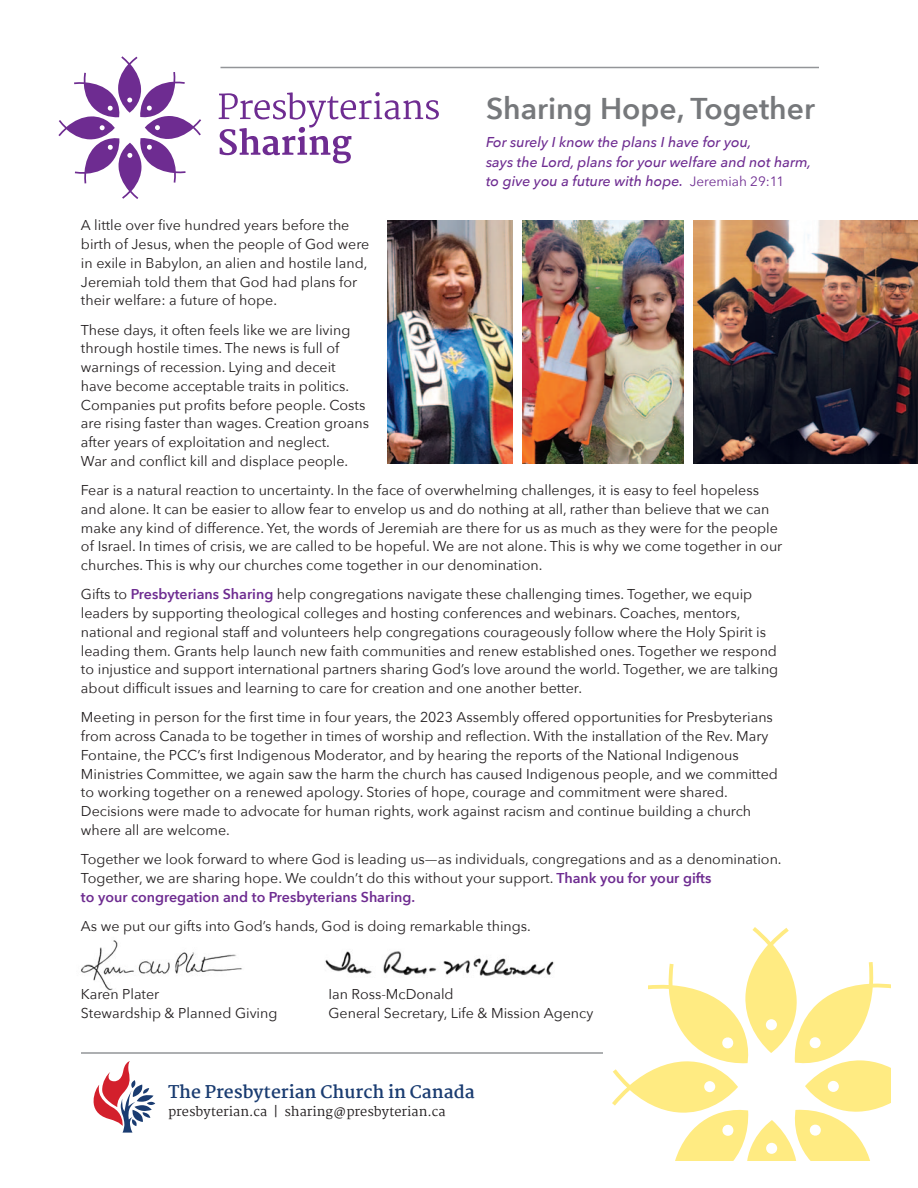
<style>
.page{position:relative;width:918px;height:1188px;background:#fff}
.page>*{position:absolute;margin:0;border:0;box-sizing:border-box;transform-origin:0 0}
.t1{font:600 30px "Avenir Next";color:#76787b}
.t2{font:700 17.25px "Martel";color:#1a3c71}
.t3{font:14.25px/18.8px "Avenir Next";color:#231f20}
.t4{font:italic 500 14.25px/19.5px "Avenir Next";color:#6e2c91}
.t5{font:12.75px "Martel";color:#231f20}
.s1{font-weight:400;font-style:normal;font-size:13.5px}
.s2{font-weight:600;color:#6e2c91}
</style>
<div class="page">
<svg style="left:58px;top:56px;width:143px;height:143px"></svg>
<svg style="left:219px;top:92px;width:220px;height:71px"></svg>
<hr style="left:81px;top:1052px;width:522px;height:2px;background:#939598">
<svg style="left:93px;top:1061px;width:62px;height:72px"></svg>
<hr style="left:220px;top:67px;width:599px;height:1px;background:#939598">
<svg style="left:612px;top:927px;width:279px;height:234px"></svg>
<div style="left:306px;top:933px;width:342px;height:72px;background:#fff"></div>
<img style="left:325px;top:951px;width:229px;height:25px">
<img style="left:81px;top:940px;width:161px;height:51px">
<img style="left:387px;top:220px;width:126px;height:244px">
<img style="left:693px;top:220px;width:225px;height:244px">
<img style="left:522px;top:220px;width:162px;height:244px">
<p class="t1" style="left:486px;top:89px;width:330px">Sharing Hope, Together</p>
<p class="t4" style="left:486px;top:133px;width:327px">For surely I know the plans I have for you,<br>says the Lord, plans for your welfare and not harm, to give you a future with hope. <span class="s1">Jeremiah 29:11</span></p>
<p class="t3" style="left:81px;top:216px;width:290px">A little over five hundred years before the birth of Jesus, when the people of God were in exile in Babylon, an alien and hostile land, Jeremiah told them that God had plans for their welfare: a future of hope.</p>
<p class="t3" style="left:81px;top:321px;width:290px">These days, it often feels like we are living through hostile times. The news is full of warnings of recession. Lying and deceit have become acceptable traits in politics.<br>Companies put profits before people. Costs are rising faster than wages. Creation groans after years of exploitation and neglect.<br>War and conflict kill and displace people.</p>
<p class="t3" style="left:81px;top:481px;width:703px">Fear is a natural reaction to uncertainty. In the face of overwhelming challenges, it is easy to feel hopeless and alone. It can be easier to allow fear to envelop us and do nothing at all, rather than believe that we can make any kind of difference. Yet, the words of Jeremiah are there for us as much as they were for the people of Israel. In times of crisis, we are called to be hopeful. We are not alone. This is why we come together in our churches. This is why our churches come together in our denomination.</p>
<p class="t3" style="left:81px;top:585px;width:699px">Gifts to <span class="s2">Presbyterians Sharing</span> help congregations navigate these challenging times. Together, we equip leaders by supporting theological colleges and hosting conferences and webinars. Coaches, mentors, national and regional staff and volunteers help congregations courageously follow where the Holy Spirit is leading them. Grants help launch new faith communities and renew established ones. Together we respond to injustice and support international partners sharing God’s love around the world. Together, we are talking about difficult issues and learning to care for creation and one another better.</p>
<p class="t3" style="left:81px;top:708px;width:699px">Meeting in person for the first time in four years, the 2023 Assembly offered opportunities for Presbyterians from across Canada to be together in times of worship and reflection. With the installation of the Rev. Mary Fontaine, the PCC’s first Indigenous Moderator, and by hearing the reports of the National Indigenous Ministries Committee, we again saw the harm the church has caused Indigenous people, and we committed to working together on a renewed apology. Stories of hope, courage and commitment were shared.<br>Decisions were made to advocate for human rights, work against racism and continue building a church where all are welcome.</p>
<p class="t3" style="left:81px;top:850px;width:702px">Together we look forward to where God is leading us—as individuals, congregations and as a denomination.<br>Together, we are sharing hope. We couldn’t do this without your support. <span class="s2">Thank you for your gifts<br>to your congregation and to Presbyterians Sharing.</span></p>
<p class="t3" style="left:81px;top:917px;width:451px">As we put our gifts into God’s hands, God is doing remarkable things.</p>
<p class="t3" style="left:81px;top:985px;width:80px">Karen Plater</p>
<p class="t3" style="left:328px;top:985px;width:127px">Ian Ross-McDonald</p>
<p class="t3" style="left:81px;top:1004px;width:198px">Stewardship &amp; Planned Giving</p>
<p class="t3" style="left:328px;top:1004px;width:266px">General Secretary, Life &amp; Mission Agency</p>
<p class="t2" style="left:168px;top:1082px;width:308px">The Presbyterian Church in Canada</p>
<p class="t5" style="left:168px;top:1104px;width:279px">presbyterian.ca | sharing@presbyterian.ca</p>
</div>
